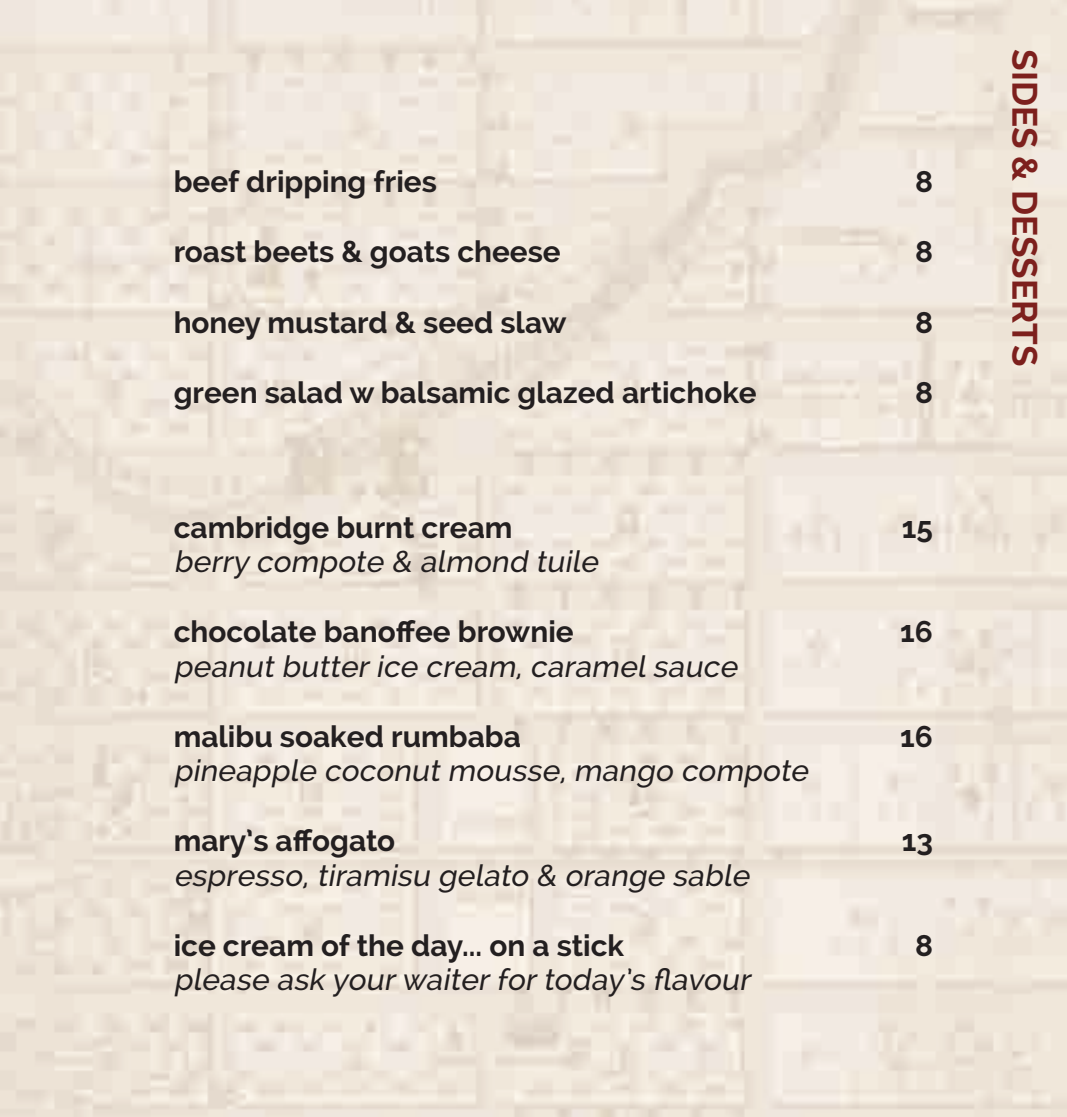
<style>
.page{position:relative;width:1067px;height:1117px;background:#fff}
.page>*{position:absolute;margin:0;border:0;box-sizing:border-box;transform-origin:0 0}
.t1{font:700 35px "Raleway";color:#7d201d}
.t2{font:700 29.75px "Raleway";color:#231f20}
.t3{font:italic 500 29.75px "Raleway";color:#231f20}
</style>
<div class="page">
<p class="t2" style="left:174px;top:164px;width:265px">beef dripping fries</p>
<p class="t2" style="left:915px;top:164px;width:19px">8</p>
<p class="t2" style="left:174px;top:235px;width:388px">roast beets &amp; goats cheese</p>
<p class="t2" style="left:915px;top:235px;width:19px">8</p>
<p class="t2" style="left:174px;top:305px;width:394px">honey mustard &amp; seed slaw</p>
<p class="t2" style="left:915px;top:305px;width:19px">8</p>
<p class="t2" style="left:174px;top:375px;width:584px">green salad w balsamic glazed artichoke</p>
<p class="t2" style="left:915px;top:375px;width:19px">8</p>
<p class="t2" style="left:174px;top:510px;width:340px">cambridge burnt cream</p>
<p class="t2" style="left:901px;top:510px;width:33px">15</p>
<p class="t3" style="left:174px;top:544px;width:431px">berry compote &amp; almond tuile</p>
<p class="t2" style="left:174px;top:614px;width:401px">chocolate banoffee brownie</p>
<p class="t2" style="left:900px;top:614px;width:34px">16</p>
<p class="t3" style="left:174px;top:649px;width:571px">peanut butterice cream, caramelsauce</p>
<p class="t2" style="left:174px;top:719px;width:349px">malibu soaked rumbaba</p>
<p class="t2" style="left:900px;top:719px;width:34px">16</p>
<p class="t3" style="left:174px;top:753px;width:641px">pineapple coconut mousse, mango compote</p>
<p class="t2" style="left:174px;top:823px;width:223px">mary’s affogato</p>
<p class="t2" style="left:901px;top:823px;width:33px">13</p>
<p class="t3" style="left:174px;top:857px;width:583px">espresso, tiramisu gelato &amp; orange sable</p>
<p class="t2" style="left:174px;top:927px;width:452px">ice cream of the day... on a stick</p>
<p class="t2" style="left:915px;top:927px;width:19px">8</p>
<p class="t3" style="left:174px;top:962px;width:584px">please ask yourwaiterfortoday ’s flavour</p>
<p class="t1" style="left:1044px;top:49px;width:318px;rotate:90deg">SIDES &amp; DESSERTS</p>
</div>
